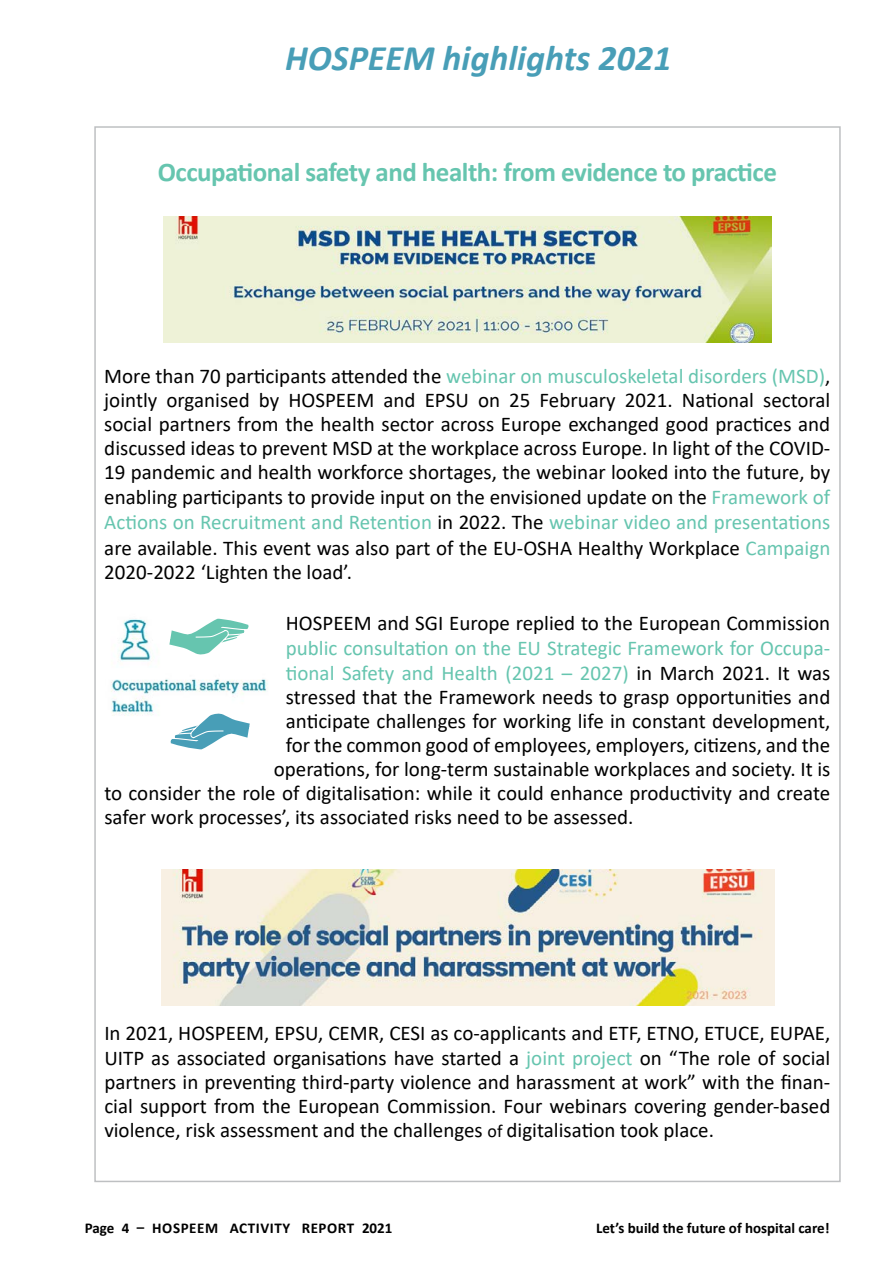
<style>
.page{position:relative;width:893px;height:1263px;background:#fff}
.page>*{position:absolute;margin:0;border:0;box-sizing:border-box;transform-origin:0 0}
.t1{font:italic 700 36px "Calibri";color:#489eb7}
.t2{font:700 27px "Calibri";letter-spacing:-.02em;color:#66c5af}
.t3{font:21px/24.5px "Calibri";color:#000;text-align:justify}
.t4{font:21px "Calibri";color:#66c5af}
.t5{font:700 15px "Calibri";color:#000}
.t6{font:700 15px "Calibri";letter-spacing:.04em;color:#000}
.s1{color:#66c5af}
.s2{color:#000}
.s3{font-size:18px}
</style>
<div class="page">
<img style="left:164px;top:216px;width:607px;height:126px">
<img style="left:162px;top:869px;width:612px;height:136px">
<img style="left:111px;top:618px;width:157px;height:98px">
<svg style="left:169px;top:619px;width:81px;height:37px"></svg>
<svg style="left:169px;top:712px;width:81px;height:37px"></svg>
<h1 class="t1" style="left:285px;top:32px;width:388px">HOSPEEM highlights 2021</h1>
<p class="t2" style="left:158px;top:153px;width:621px">Occupational safety and health: from evidence to practice</p>
<p class="t3" style="left:104px;top:363px;width:728px">More than 70 participants attended the <span class="s1">webinar on musculoskeletal disorders (MSD)</span>, jointly organised by HOSPEEM and EPSU on 25 February 2021. National sectoral social partners from the health sector across Europe exchanged good practices and discussed ideas to prevent MSD at the workplace across Europe. In light of the COVID-19 pandemic and health workforce shortages, the webinar looked into the future, by enabling participants to provide input on the envisioned update on the <span class="s1">Framework of Actions on Recruitment and Retention</span> in 2022. The <span class="s1">webinar video and presentations </span>are available. This event was also part of the EU-OSHA Healthy Workplace <span class="s1">Campaign </span>2020-2022 ‘Lighten the load’.</p>
<p class="t3" style="left:286px;top:610px;width:546px">HOSPEEM and SGI Europe replied to the European Commission</p>
<p class="t4" style="left:286px;top:633px;width:546px">public consultation on the EU Strategic Framework for Occupa-</p>
<p class="t4" style="left:286px;top:658px;width:546px">tional Safety and Health (2021 – 2027) <span class="s2">in March 2021. It was</span></p>
<p class="t3" style="left:286px;top:684px;width:546px">stressed that the Framework needs to grasp opportunities and</p>
<p class="t3" style="left:286px;top:708px;width:546px">anticipate challenges for working life in constant development,</p>
<p class="t3" style="left:286px;top:732px;width:546px">for the common good of employees, employers, citizens, and the</p>
<p class="t3" style="left:274px;top:756px;width:558px">operations, for long-term sustainable workplaces and society. It is</p>
<p class="t3" style="left:104px;top:780px;width:727px">to consider the role of digitalisation: while it could enhance productivity and create</p>
<p class="t3" style="left:104px;top:804px;width:531px">safer work processes’, its associated risks need to be assessed.</p>
<p class="t3" style="left:104px;top:1020px;width:728px">In 2021, HOSPEEM, EPSU, CEMR, CESI as co-applicants and ETF, ETNO, ETUCE, EUPAE, UITP as associated organisations have started a <span class="s1">joint project</span> on “The role of social partners in preventing third-party violence and harassment at work” with the finan&shy;cial support from the European Commission. Four webinars covering gender-based violence, risk assessment and the challenges <span class="s3">of</span> digitalisation took place.</p>
<p class="t6" style="left:85px;top:1217px;width:309px">Page 4 – HOSPEEM ACTIVITY REPORT 2021</p>
<p class="t5" style="left:596px;top:1217px;width:235px">Let’s build the future of hospital care!</p>
</div>
